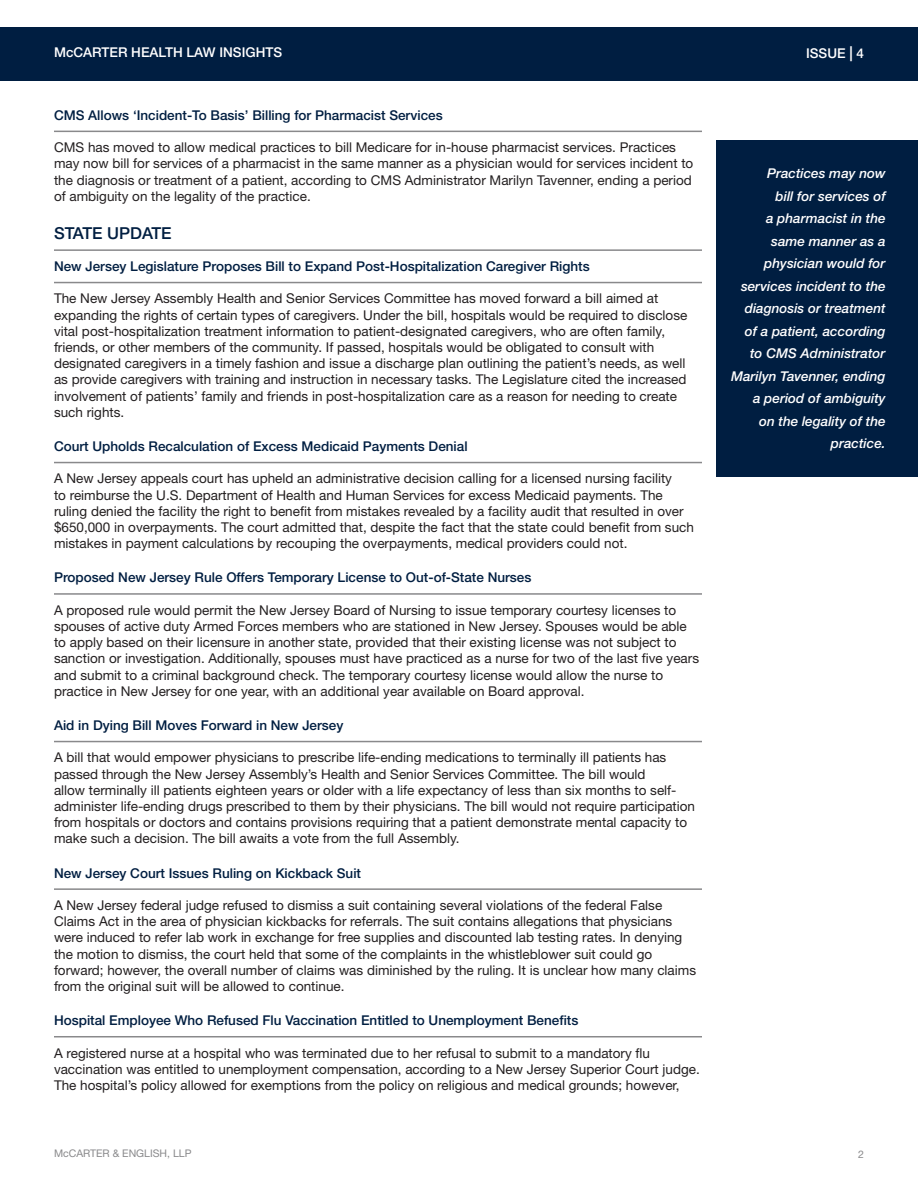
<style>
.page{position:relative;width:918px;height:1188px;background:#fff}
.page>*{position:absolute;margin:0;border:0;box-sizing:border-box;transform-origin:0 0}
.Subhead{font:500 16.5px "Helvetica Neue LT Std";color:#001e41}
.Body_Text{font:13.5px/16.2px "Helvetica Neue LT Std";color:#231f20}
.Subhead-2{font:500 13.5px "Helvetica Neue LT Std";color:#001e41}
.t1{font:italic 500 13.5px/22.5px "Helvetica Neue LT Std";color:#fff;text-align:right}
.t2{font:500 13.5px "Helvetica Neue LT Std";color:#fff}
.t3{font:10.5px "Helvetica Neue LT Std";color:#89898b}
.s1{font-size:15px}
</style>
<div class="page">
<div style="left:0;top:27px;width:918px;height:54px;background:#001e41"></div>
<hr style="left:54px;top:131px;width:648px;height:1px;background:#89898b">
<hr style="left:54px;top:249px;width:648px;height:2px;background:#89898b">
<hr style="left:54px;top:282px;width:648px;height:1px;background:#89898b">
<hr style="left:54px;top:462px;width:648px;height:1px;background:#89898b">
<hr style="left:54px;top:593px;width:648px;height:2px;background:#89898b">
<hr style="left:54px;top:741px;width:648px;height:1px;background:#89898b">
<hr style="left:54px;top:888px;width:648px;height:2px;background:#89898b">
<hr style="left:54px;top:1036px;width:648px;height:1px;background:#89898b">
<div style="left:716px;top:140px;width:202px;height:337px;background:#001e41"></div>
<p class="t2" style="left:54px;top:44px;width:230px">McCARTER HEALTH LAW INSIGHTS</p>
<p class="t2" style="left:806px;top:45px;width:59px">ISSUE <span class="s1">|</span> 4</p>
<p class="Subhead-2" style="left:54px;top:107px;width:390px">CMS Allows ‘Incident-To Basis’ Billing for Pharmacist Services</p>
<p class="Body_Text" style="left:54px;top:139px;width:641px">CMS has moved to allow medical practices to bill Medicare for in-house pharmacist services. Practices may now bill for services of a pharmacist in the same manner as a physician would for services incident to the diagnosis or treatment of a patient, according to CMS Administrator Marilyn Tavenner, ending a period of ambiguity on the legality of the practice.</p>
<p class="Subhead" style="left:54px;top:223px;width:119px">STATE UPDATE</p>
<p class="Subhead-2" style="left:54px;top:258px;width:537px">New Jersey Legislature Proposes Bill to Expand Post-Hospitalization Caregiver Rights</p>
<p class="Body_Text" style="left:54px;top:290px;width:635px">The New Jersey Assembly Health and Senior Services Committee has moved forward a bill aimed at expanding the rights of certain types of caregivers. Under the bill, hospitals would be required to disclose vital post-hospitalization treatment information to patient-designated caregivers, who are often family, friends, or other members of the community. If passed, hospitals would be obligated to consult with designated caregivers in a timely fashion and issue a discharge plan outlining the patient’s needs, as well as provide caregivers with training and instruction in necessary tasks. The Legislature cited the increased involvement of patients’ family and friends in post-hospitalization care as a reason for needing to create such rights.</p>
<p class="Subhead-2" style="left:54px;top:438px;width:415px">Court Upholds Recalculation of Excess Medicaid Payments Denial</p>
<p class="Body_Text" style="left:54px;top:470px;width:641px">A New Jersey appeals court has upheld an administrative decision calling for a licensed nursing facility<br>to reimburse the U.S. Department of Health and Human Services for excess Medicaid payments. The ruling denied the facility the right to benefit from mistakes revealed by a facility audit that resulted in over $650,000 in overpayments. The court admitted that, despite the fact that the state could benefit from such mistakes in payment calculations by recouping the overpayments, medical providers could not.</p>
<p class="Subhead-2" style="left:54px;top:570px;width:479px">Proposed New Jersey Rule Offers Temporary License to Out-of-State Nurses</p>
<p class="Body_Text" style="left:54px;top:602px;width:647px">A proposed rule would permit the New Jersey Board of Nursing to issue temporary courtesy licenses to spouses of active duty Armed Forces members who are stationed in New Jersey. Spouses would be able to apply based on their licensure in another state, provided that their existing license was not subject to sanction or investigation. Additionally, spouses must have practiced as a nurse for two of the last five years and submit to a criminal background check. The temporary courtesy license would allow the nurse to practice in New Jersey for one year, with an additional year available on Board approval.</p>
<p class="Subhead-2" style="left:54px;top:717px;width:291px">Aid in Dying Bill Moves Forward in New Jersey</p>
<p class="Body_Text" style="left:54px;top:749px;width:643px">A bill that would empower physicians to prescribe life-ending medications to terminally ill patients has passed through the New Jersey Assembly’s Health and Senior Services Committee. The bill would<br>allow terminally ill patients eighteen years or older with a life expectancy of less than six months to self&shy;administer life-ending drugs prescribed to them by their physicians. The bill would not require participation from hospitals or doctors and contains provisions requiring that a patient demonstrate mental capacity to make such a decision. The bill awaits a vote from the full Assembly.</p>
<p class="Subhead-2" style="left:54px;top:865px;width:309px">New Jersey Court Issues Ruling on Kickback Suit</p>
<p class="Body_Text" style="left:54px;top:897px;width:644px">A New Jersey federal judge refused to dismiss a suit containing several violations of the federal False Claims Act in the area of physician kickbacks for referrals. The suit contains allegations that physicians were induced to refer lab work in exchange for free supplies and discounted lab testing rates. In denying the motion to dismiss, the court held that some of the complaints in the whistleblower suit could go forward; however, the overall number of claims was diminished by the ruling. It is unclear how many claims from the original suit will be allowed to continue.</p>
<p class="Subhead-2" style="left:54px;top:1012px;width:526px">Hospital Employee Who Refused Flu Vaccination Entitled to Unemployment Benefits</p>
<p class="Body_Text" style="left:54px;top:1045px;width:647px">A registered nurse at a hospital who was terminated due to her refusal to submit to a mandatory flu vaccination was entitled to unemployment compensation, according to a New Jersey Superior Court judge.<br>The hospital’s policy allowed for exemptions from the policy on religious and medical grounds; however,</p>
<p class="t1" style="left:731px;top:162px;width:156px">Practices may now<br>bill for services of<br>a pharmacist in the same manner as a physician would for services incident to the diagnosis or treatment of a patient, according to CMS Administrator<br>Marilyn Tavenner, ending a period of ambiguity<br>on the legality of the practice.</p>
<p class="t3" style="left:54px;top:1147px;width:139px">McCARTER &amp; ENGLISH, LLP</p>
<p class="t3" style="left:858px;top:1148px;width:7px">2</p>
</div>
